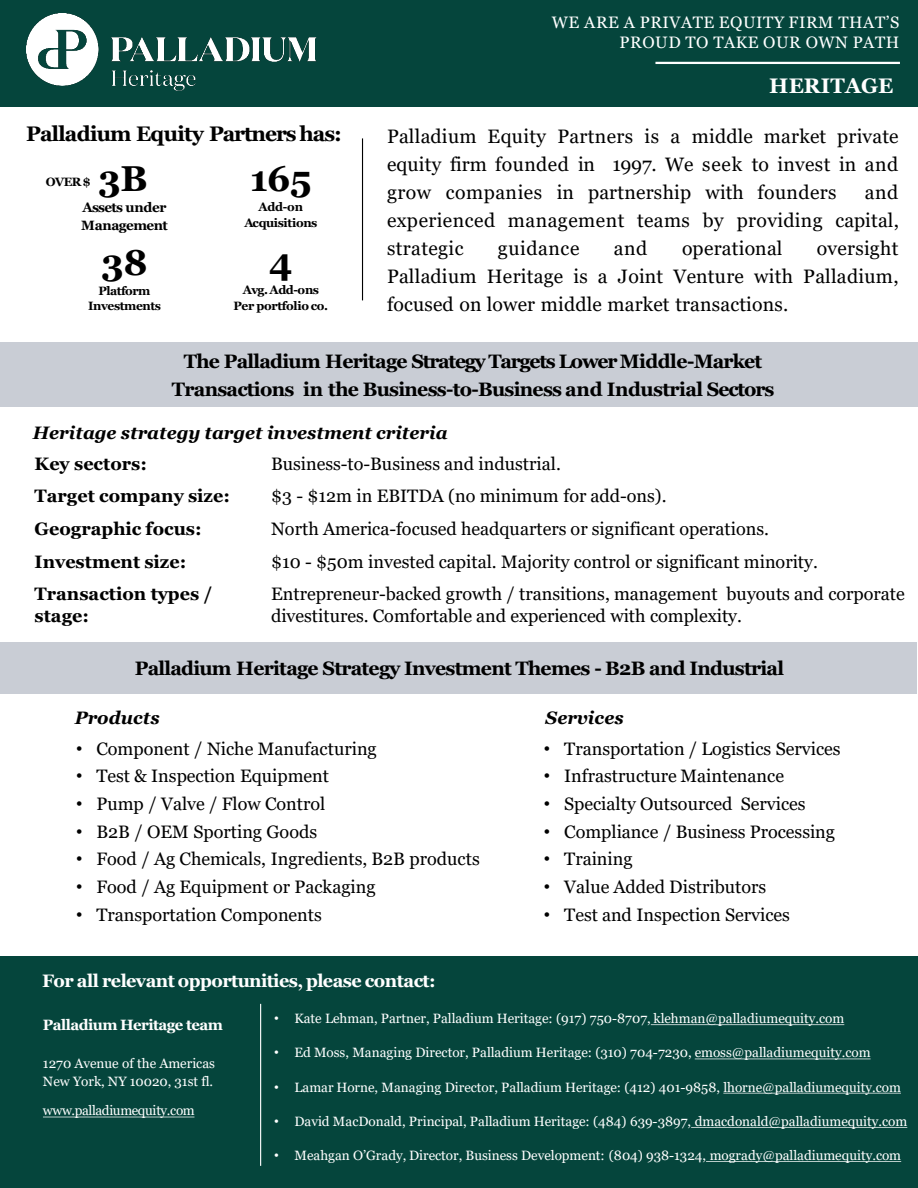
<style>
.page{position:relative;width:918px;height:1188px;background:#fff}
.page>*{position:absolute;margin:0;border:0;box-sizing:border-box;transform-origin:0 0}
.t1{font:700 36px "Georgia";letter-spacing:-.015em;color:#000}
.t2{font:700 21px "Georgia";letter-spacing:-.035em;color:#000}
.t3{font:700 21px "Georgia";letter-spacing:.005em;color:#fff}
.t4{font:19.5px/28px "Georgia";letter-spacing:.015em;color:#000;text-align:justify}
.t5{font:700 19.5px/28px "Georgia";letter-spacing:-.04em;color:#000;text-align:center}
.t6{font:18px/21.6px "Georgia";color:#000}
.t7{font:700 18px/21.6px "Georgia";color:#000}
.t8{font:italic 700 18px "Georgia";letter-spacing:.005em;color:#000}
.t9{font:700 18px "Georgia";letter-spacing:-.03em;color:#fff}
.t10{font:16.5px/19.8px "Georgia";letter-spacing:.035em;color:#fff;text-align:right}
.t11{font:700 15px "Georgia";letter-spacing:-.04em;color:#fff}
.t12{font:13.5px "Georgia";color:#fff}
.t13{font:13.5px "Georgia";letter-spacing:-.025em;color:#fff}
.t14{font:700 13.5px "Georgia";letter-spacing:-.04em;color:#000}
.t15{font:700 12px "Georgia";letter-spacing:-.035em;color:#000}
.s1{font-family:"Arial"}
</style>
<div class="page">
<div style="left:0;top:0;width:918px;height:107px;background:#05453c"></div>
<div style="left:0;top:642px;width:917px;height:52px;background:#c9cdd5"></div>
<div style="left:0;top:957px;width:918px;height:231px;background:#05453c"></div>
<svg style="left:43px;top:1117px;width:152px;height:1px"></svg>
<svg style="left:651px;top:1024px;width:193px;height:1px"></svg>
<svg style="left:695px;top:1059px;width:176px;height:1px"></svg>
<svg style="left:723px;top:1093px;width:178px;height:1px"></svg>
<svg style="left:691px;top:1127px;width:216px;height:1px"></svg>
<svg style="left:706px;top:1161px;width:195px;height:1px"></svg>
<hr style="left:260px;top:1004px;width:1px;height:162px;background:#fff">
<div style="left:0;top:342px;width:918px;height:65px;background:#c9cdd5"></div>
<hr style="left:655px;top:62px;width:245px;height:2px;background:#fff">
<hr style="left:362px;top:138px;width:1px;height:162px;background:#000">
<img style="left:26px;top:13px;width:291px;height:78px">
<p class="t2" style="left:26px;top:120px;width:317px">Palladium Equity Partners has:</p>
<p class="t15" style="left:46px;top:174px;width:46px">OVER $</p>
<p class="t1" style="left:98px;top:155px;width:51px">3B</p>
<p class="t14" style="left:83px;top:199px;width:85px">Assets under</p>
<p class="t14" style="left:81px;top:216px;width:88px">Management</p>
<p class="t1" style="left:102px;top:239px;width:48px">38</p>
<p class="t15" style="left:99px;top:283px;width:53px">Platform</p>
<p class="t15" style="left:88px;top:299px;width:74px">Investments</p>
<p class="t1" style="left:250px;top:156px;width:63px">165</p>
<p class="t15" style="left:258px;top:199px;width:46px">Add-on</p>
<p class="t15" style="left:244px;top:215px;width:75px">Acquisitions</p>
<p class="t1" style="left:269px;top:239px;width:25px">4</p>
<p class="t15" style="left:243px;top:283px;width:78px">Avg. Add-ons</p>
<p class="t15" style="left:234px;top:298px;width:96px">Per portfolio co.</p>
<p class="t10" style="left:552px;top:13px;width:349px">WE ARE A PRIVATE EQUITY FIRM THAT’S<br>PROUD TO TAKE OUR OWN PATH</p>
<p class="t3" style="left:769px;top:73px;width:126px">HERITAGE</p>
<h1 class="t4" style="left:387px;top:123px;width:513px">Palladium Equity Partners is a middle market private equity firm founded in 1997. We seek to invest in and grow companies in partnership with founders</h1>
<h1 class="t4" style="left:387px;top:179px;width:513px;text-indent:478px">and experienced management teams by providing capital, strategic</h1>
<h1 class="t4" style="left:387px;top:235px;width:513px;text-indent:430px">oversight Palladium Heritage is a Joint Venture with Palladium, focused on lower middle market transactions.</h1>
<h1 class="t4" style="left:498px;top:235px;width:83px">guidance</h1>
<h1 class="t4" style="left:614px;top:235px;width:35px">and</h1>
<h1 class="t4" style="left:682px;top:235px;width:102px">operational</h1>
<p class="t5" style="left:172px;top:348px;width:604px">The Palladium Heritage Strategy Targets Lower Middle-Market<br>Transactions in the Business-to-Business and Industrial Sectors</p>
<p class="t8" style="left:33px;top:421px;width:416px">Heritage strategy target investment criteria</p>
<p class="t7" style="left:35px;top:453px;width:114px">Key sectors:</p>
<p class="t6" style="left:271px;top:453px;width:291px">Business-to-Business and industrial.</p>
<p class="t7" style="left:35px;top:485px;width:197px">Target company size:</p>
<p class="t6" style="left:271px;top:486px;width:397px">$3 - $12m in EBITDA (no minimum for add-ons).</p>
<p class="t7" style="left:35px;top:518px;width:169px">Geographic focus:</p>
<p class="t6" style="left:271px;top:519px;width:499px">North America-focused headquarters or significant operations.</p>
<p class="t7" style="left:35px;top:551px;width:153px">Investment size:</p>
<p class="t6" style="left:271px;top:551px;width:548px">$10 - $50m invested capital. Majority control or significant minority.</p>
<p class="t7" style="left:35px;top:583px;width:179px">Transaction types / stage:</p>
<p class="t6" style="left:271px;top:583px;width:635px">Entrepreneur-backed growth / transitions, management buyouts and corporate divestitures. Comfortable and experienced with complexity.</p>
<p class="t5" style="left:135px;top:654px;width:651px">Palladium Heritage Strategy Investment Themes - B2B and Industrial</p>
<p class="t8" style="left:75px;top:706px;width:86px">Products</p>
<p class="t6" style="left:76px;top:738px;width:302px"><span class="s1">•</span> Component / Niche Manufacturing</p>
<p class="t6" style="left:76px;top:766px;width:254px"><span class="s1">•</span> Test &amp; Inspection Equipment</p>
<p class="t6" style="left:76px;top:794px;width:251px"><span class="s1">•</span> Pump / Valve / Flow Control</p>
<p class="t6" style="left:76px;top:821px;width:243px"><span class="s1">•</span> B2B / OEM Sporting Goods</p>
<p class="t6" style="left:76px;top:849px;width:405px"><span class="s1">•</span> Food / Ag Chemicals, Ingredients, B2B products</p>
<p class="t6" style="left:76px;top:876px;width:301px"><span class="s1">•</span> Food / Ag Equipment or Packaging</p>
<p class="t6" style="left:76px;top:904px;width:247px"><span class="s1">•</span> Transportation Components</p>
<p class="t8" style="left:546px;top:706px;width:80px">Services</p>
<p class="t6" style="left:544px;top:738px;width:298px"><span class="s1">•</span> Transportation / Logistics Services</p>
<p class="t6" style="left:544px;top:766px;width:242px"><span class="s1">•</span> Infrastructure Maintenance</p>
<p class="t6" style="left:544px;top:794px;width:263px"><span class="s1">•</span> Specialty Outsourced Services</p>
<p class="t6" style="left:544px;top:821px;width:293px"><span class="s1">•</span> Compliance / Business Processing</p>
<p class="t6" style="left:544px;top:849px;width:90px"><span class="s1">•</span> Training</p>
<p class="t6" style="left:544px;top:876px;width:224px"><span class="s1">•</span> Value Added Distributors</p>
<p class="t6" style="left:544px;top:904px;width:248px"><span class="s1">•</span> Test and Inspection Services</p>
<p class="t9" style="left:42px;top:969px;width:395px">For all relevant opportunities, please contact:</p>
<p class="t11" style="left:43px;top:1015px;width:182px">Palladium Heritage team</p>
<p class="t12" style="left:43px;top:1055px;width:174px">1270 Avenue of the Americas</p>
<p class="t12" style="left:43px;top:1073px;width:172px">New York, NY 10020, 31st fl.</p>
<p class="t13" style="left:43px;top:1103px;width:153px">www.palladiumequity.com</p>
<p class="t12" style="left:274px;top:1010px;width:572px"><span class="s1">•</span> Kate Lehman, Partner, Palladium Heritage: (917) 750-8707, klehman@palladiumequity.com</p>
<p class="t12" style="left:274px;top:1044px;width:598px"><span class="s1">•</span> Ed Moss, Managing Director, Palladium Heritage: (310) 704-7230, emoss@palladiumequity.com</p>
<p class="t12" style="left:274px;top:1079px;width:628px"><span class="s1">•</span> Lamar Horne, Managing Director, Palladium Heritage: (412) 401-9858, lhorne@palladiumequity.com</p>
<p class="t12" style="left:274px;top:1113px;width:635px"><span class="s1">•</span> David MacDonald, Principal, Palladium Heritage: (484) 639-3897, dmacdonald@palladiumequity.com</p>
<p class="t12" style="left:274px;top:1147px;width:629px"><span class="s1">•</span> Meahgan O’Grady, Director, Business Development: (804) 938-1324, mogrady@palladiumequity.com</p>
</div>
